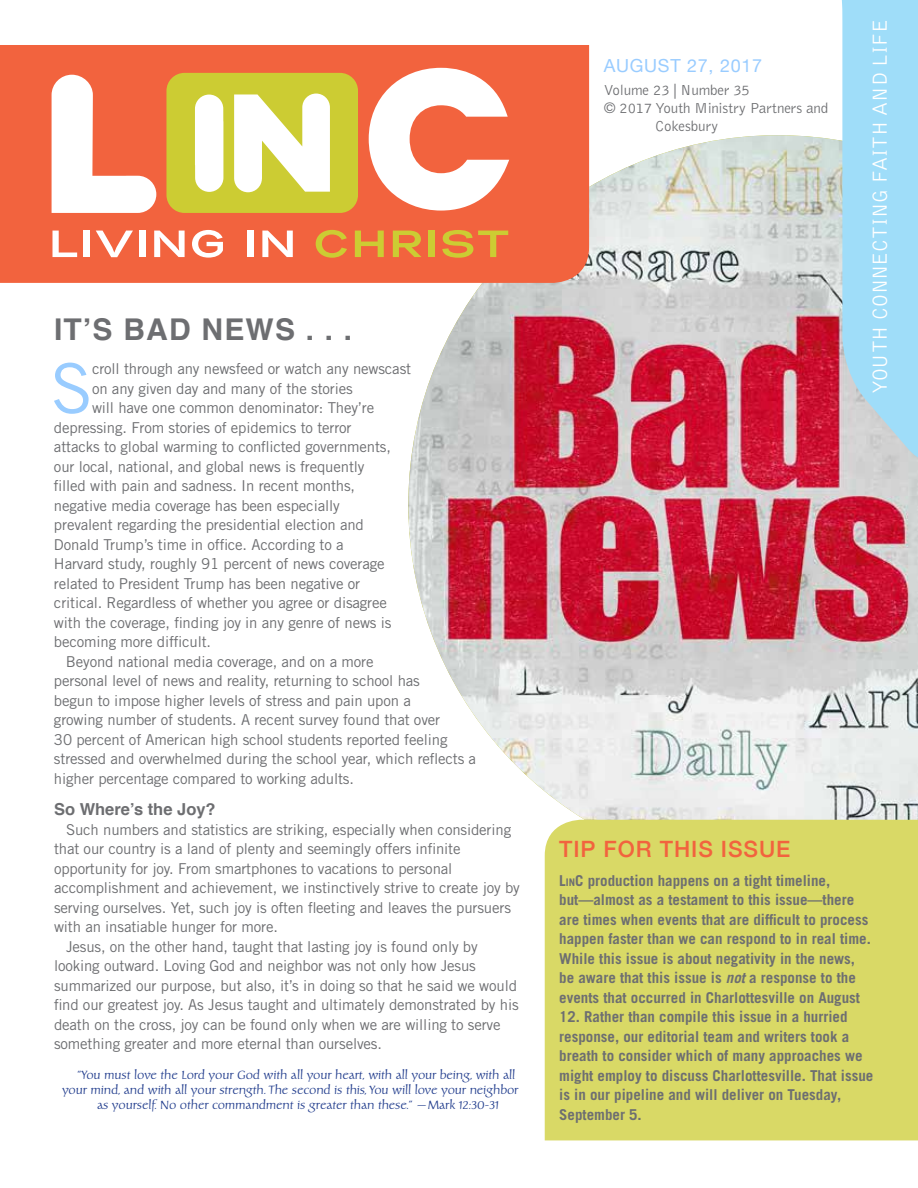
<style>
.page{position:relative;width:918px;height:1188px;background:#fff}
.page>*{position:absolute;margin:0;border:0;box-sizing:border-box;transform-origin:0 0}
.t1{font:69px "Trade Gothic LT Std";color:#9cf}
.t2{font:700 30px "Helvetica";letter-spacing:.04em;color:#6d6e71}
.t3{font:500 22.5px "Helvetica Neue";letter-spacing:.04em;color:#f2633e}
.t4{font:300 21px "Bell Gothic Std";color:#fff}
.t5{font:18px "Helvetica Neue";letter-spacing:.04em;color:#9cf}
.t6{font:700 16.5px "Helvetica";color:#6d6e71}
.t7{font:15px "Trade Gothic LT Std";letter-spacing:-.01em;color:#6d6e71}
.t8{font:700 15px/19.5px "Trade Gothic LT Std";color:#6d6e71}
.t9{font:300 15px "Bell Gothic Std";letter-spacing:-.01em;color:#6d6e71}
.t10{font:12px "Carolina LT Std";letter-spacing:-.01em;color:#25408f}
.s1{font-style:inherit}
.s2{font-size:10.5px}
.s3{font-style:italic}
</style>
<div class="page">
<img style="left:408px;top:135px;width:510px;height:685px">
<svg style="left:837px;top:0;width:81px;height:477px;background:#abd4eb"></svg>
<div style="left:545px;top:820px;width:373px;height:320px;background:#d9d966"></div>
<div style="left:0;top:45px;width:589px;height:238px;background:#f2633e"></div>
<div style="left:166px;top:73px;width:192px;height:140px;background:#cc3;border-radius:18px"></div>
<svg style="left:52px;top:75px;width:104px;height:138px"></svg>
<svg style="left:234px;top:94px;width:96px;height:98px"></svg>
<svg style="left:195px;top:95px;width:28px;height:97px;background:#fbfbf2"></svg>
<svg style="left:369px;top:68px;width:140px;height:143px"></svg>
<svg style="left:52px;top:231px;width:25px;height:26px"></svg>
<div style="left:84px;top:231px;width:6px;height:26px;background:#fff"></div>
<svg style="left:96px;top:231px;width:37px;height:26px"></svg>
<div style="left:139px;top:231px;width:6px;height:26px;background:#fff"></div>
<svg style="left:154px;top:231px;width:31px;height:26px"></svg>
<svg style="left:192px;top:230px;width:31px;height:28px"></svg>
<div style="left:247px;top:231px;width:6px;height:26px;background:#fff"></div>
<svg style="left:262px;top:231px;width:31px;height:26px"></svg>
<svg style="left:316px;top:230px;width:31px;height:28px"></svg>
<svg style="left:355px;top:231px;width:29px;height:26px"></svg>
<svg style="left:393px;top:231px;width:28px;height:26px"></svg>
<div style="left:428px;top:231px;width:6px;height:26px;background:#cc3"></div>
<svg style="left:442px;top:230px;width:66px;height:28px;background:#e38b39"></svg>
<h2 class="t2" style="left:54px;top:305px;width:300px">IT’S BAD NEWS . . .</h2>
<h1 class="t1" style="left:51px;top:347px;width:44px">S</h1>
<p class="t7" style="left:92px;top:360px;width:321px">croll through any newsfeed or watch any newscast</p>
<p class="t7" style="left:92px;top:379px;width:262px">on any given day and many of the stories</p>
<p class="t7" style="left:92px;top:399px;width:284px">will have one common denominator: They’re</p>
<p class="t7" style="left:54px;top:418px;width:299px">depressing. From stories of epidemics to terror</p>
<p class="t7" style="left:54px;top:438px;width:339px">attacks to global warming to conflicted governments,</p>
<p class="t7" style="left:54px;top:457px;width:312px">our local, national, and global news is frequently</p>
<p class="t7" style="left:54px;top:477px;width:303px">filled with pain and sadness. In recent months,</p>
<p class="t7" style="left:54px;top:496px;width:287px">negative media coverage has been especially</p>
<p class="t7" style="left:54px;top:516px;width:311px">prevalent regarding the presidential election and</p>
<p class="t7" style="left:54px;top:535px;width:291px">Donald Trump’s time in office. According to a</p>
<p class="t7" style="left:54px;top:555px;width:332px">Harvard study, roughly 91 percent of news coverage</p>
<p class="t7" style="left:54px;top:574px;width:308px">related to President Trump has been negative or</p>
<p class="t7" style="left:54px;top:594px;width:334px">critical. Regardless of whether you agree or disagree</p>
<p class="t7" style="left:54px;top:613px;width:339px">with the coverage, finding joy in any genre of news is</p>
<p class="t7" style="left:54px;top:633px;width:159px">becoming more difficult.</p>
<p class="t7" style="left:66px;top:652px;width:309px">Beyond national media coverage, and on a more</p>
<p class="t7" style="left:54px;top:672px;width:367px">personal level of news and reality, returning to school has</p>
<p class="t7" style="left:54px;top:691px;width:358px">begun to impose higher levels of stress and pain upon a</p>
<p class="t7" style="left:54px;top:711px;width:388px">growing number of students. A recent survey found that over</p>
<p class="t7" style="left:54px;top:730px;width:395px">30 percent of American high school students reported feeling</p>
<p class="t7" style="left:54px;top:750px;width:424px">stressed and overwhelmed during the school year, which reflects a</p>
<p class="t7" style="left:54px;top:769px;width:302px">higher percentage compared to working adults.</p>
<p class="t6" style="left:54px;top:796px;width:163px">So Where’s the Joy?</p>
<p class="t7" style="left:66px;top:821px;width:447px">Such numbers and statistics are striking, especially when considering</p>
<p class="t7" style="left:54px;top:840px;width:408px">that our country is a land of plenty and seemingly offers infinite</p>
<p class="t7" style="left:54px;top:860px;width:400px">opportunity for joy. From smartphones to vacations to personal</p>
<p class="t7" style="left:54px;top:879px;width:467px">accomplishment and achievement, we instinctively strive to create joy by</p>
<p class="t7" style="left:54px;top:899px;width:459px">serving ourselves. Yet, such joy is often fleeting and leaves the pursuers</p>
<p class="t7" style="left:54px;top:918px;width:226px">with an insatiable hunger for more.</p>
<p class="t7" style="left:66px;top:938px;width:413px">Jesus, on the other hand, taught that lasting joy is found only by</p>
<p class="t7" style="left:54px;top:957px;width:423px">looking outward. Loving God and neighbor was not only how Jesus</p>
<p class="t7" style="left:54px;top:977px;width:465px">summarized our purpose, but also, it’s in doing so that he said we would</p>
<p class="t7" style="left:54px;top:996px;width:466px">find our greatest joy. As Jesus taught and ultimately demonstrated by his</p>
<p class="t7" style="left:54px;top:1016px;width:448px">death on the cross, joy can be found only when we are willing to serve</p>
<p class="t7" style="left:54px;top:1035px;width:329px">something greater and more eternal than ourselves.</p>
<p class="t10" style="left:77px;top:1068px;width:440px">“You must love the Lord your God with all your heart, with all your being, with all</p>
<p class="t10" style="left:62px;top:1083px;width:458px">your mind, and with all your strength. The second is this, You will love your neighbor</p>
<p class="t10" style="left:97px;top:1098px;width:404px">as yourself. No other commandment is greater than these.” —Mark 12:30-31</p>
<p class="t5" style="left:604px;top:53px;width:160px">AUGUST 27, 2017</p>
<p class="t9" style="left:604px;top:82px;width:148px">Volume 23 | Number 35</p>
<p class="t9" style="left:604px;top:100px;width:226px">© 2017 Youth Ministry Partners and</p>
<p class="t9" style="left:655px;top:118px;width:64px">Cokesbury</p>
<h3 class="t4" style="left:869px;top:394px;width:377px;rotate:-90deg">YOUTH CONNECTING FAITH AND LIFE</h3>
<h3 class="t3" style="left:559px;top:831px;width:233px">TIP FOR THIS ISSUE</h3>
<p class="t8" style="left:559px;top:871px;width:313px"><span class="s1">L</span><span class="s2">in</span><span class="s1">C</span> production happens on a tight timeline, but—almost as a testament to this issue—there are times when events that are difficult to process happen faster than we can respond to in real time.<br>While this issue is about negativity in the news, be aware that this issue is <span class="s3">not</span> a response to the events that occurred in Charlottesville on August</p>
<p class="t8" style="left:559px;top:1007px;width:316px">12. Rather than compile this issue in a hurried response, our editorial team and writers took a breath to consider which of many approaches we might employ to discuss Charlottesville. That issue is in our pipeline and will deliver on Tuesday, September 5.</p>
</div>
